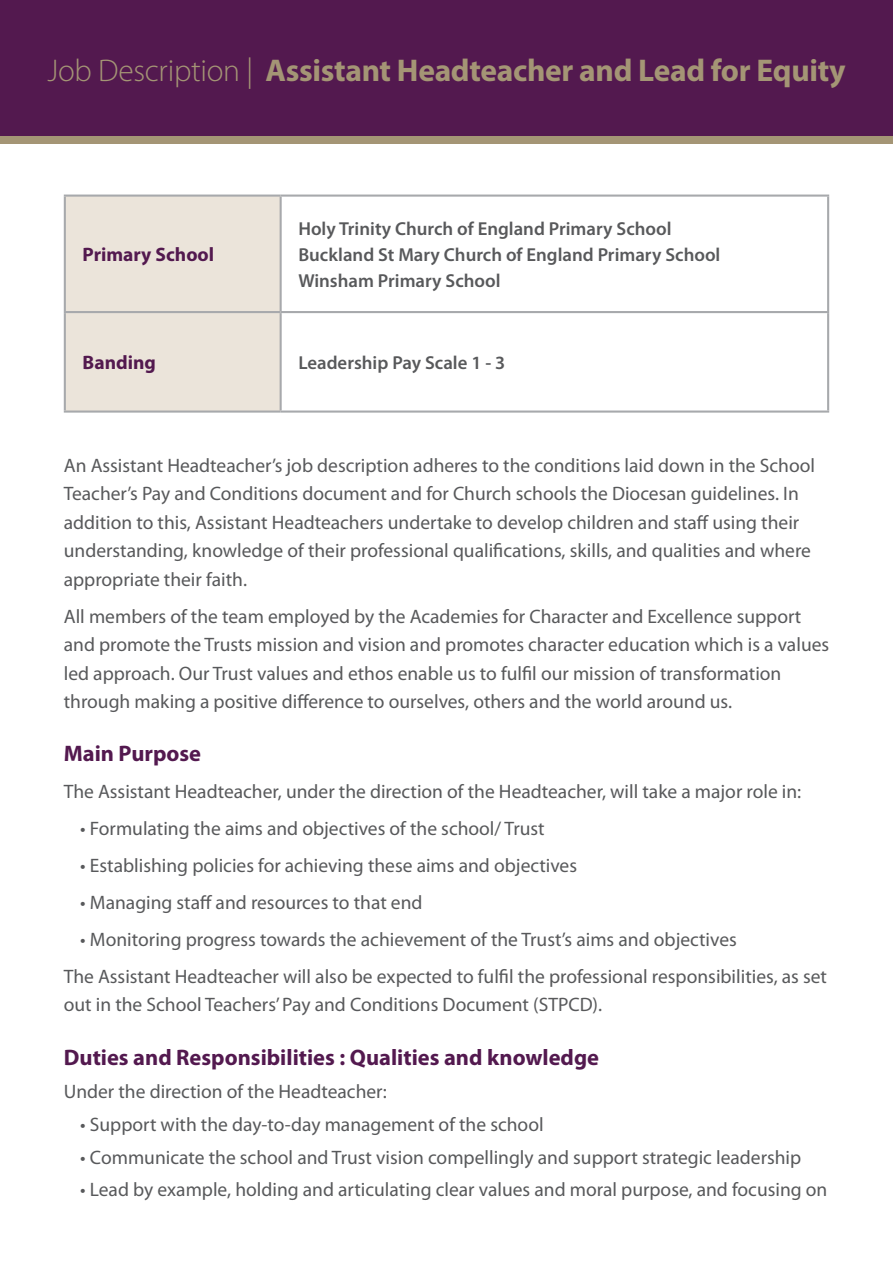
<style>
.page{position:relative;width:893px;height:1263px;background:#fff}
.page>*{position:absolute;margin:0;border:0;box-sizing:border-box;transform-origin:0 0}
.t1{font:700 31.5px "Myriad Pro";letter-spacing:-.01em;color:#a49575}
.t2{font:700 22.5px "Myriad Pro";color:#53194f}
.t3{font:19.5px/28.5px "Myriad Pro";color:#58595b}
.t4{font:700 19.5px "Myriad Pro";color:#53194f}
.t5{font:600 18.75px/26px "Myriad Pro";color:#58595b}
.s1{font-weight:300}
</style>
<div class="page">
<div style="left:66px;top:197px;width:214px;height:213px;background:#ebe4da"></div>
<hr style="left:64px;top:195px;width:217px;height:2px;background:#a7a9ac">
<hr style="left:64px;top:197px;width:2px;height:114px;background:#a7a9ac">
<hr style="left:281px;top:195px;width:548px;height:2px;background:#a7a9ac">
<hr style="left:280px;top:197px;width:2px;height:114px;background:#a7a9ac">
<hr style="left:827px;top:197px;width:2px;height:114px;background:#a7a9ac">
<hr style="left:64px;top:311px;width:217px;height:2px;background:#a7a9ac">
<hr style="left:64px;top:313px;width:2px;height:97px;background:#a7a9ac">
<hr style="left:281px;top:311px;width:548px;height:2px;background:#a7a9ac">
<hr style="left:280px;top:313px;width:2px;height:97px;background:#a7a9ac">
<hr style="left:827px;top:313px;width:2px;height:97px;background:#a7a9ac">
<hr style="left:64px;top:410px;width:217px;height:3px;background:#a7a9ac">
<hr style="left:281px;top:410px;width:548px;height:3px;background:#a7a9ac">
<div style="left:0;top:0;width:893px;height:136px;background:#53194f"></div>
<div style="left:0;top:136px;width:893px;height:8px;background:#a49575"></div>
<h1 class="t1" style="left:47px;top:53px;width:800px"><span class="s1">Job Description |</span> Assistant Headteacher and Lead for Equity</h1>
<p class="t4" style="left:83px;top:244px;width:133px">Primary School</p>
<p class="t5" style="left:298px;top:216px;width:424px">Holy Trinity Church of England Primary School<br>Buckland St Mary Church of England Primary School<br>Winsham Primary School</p>
<p class="t4" style="left:83px;top:352px;width:75px">Banding</p>
<p class="t5" style="left:298px;top:350px;width:208px">Leadership Pay Scale 1 - 3</p>
<p class="t3" style="left:64px;top:451px;width:753px">An Assistant Headteacher’s job description adheres to the conditions laid down in the School Teacher’s Pay and Conditions document and for Church schools the Diocesan guidelines. In addition to this, Assistant Headteachers undertake to develop children and staff using their understanding, knowledge of their professional qualifications, skills, and qualities and where appropriate their faith.</p>
<p class="t3" style="left:64px;top:602px;width:767px">All members of the team employed by the Academies for Character and Excellence support and promote the Trusts mission and vision and promotes character education which is a values led approach. Our Trust values and ethos enable us to fulfil our mission of transformation through making a positive difference to ourselves, others and the world around us.</p>
<p class="t2" style="left:64px;top:740px;width:139px">Main Purpose</p>
<p class="t3" style="left:64px;top:777px;width:739px">The Assistant Headteacher, under the direction of the Headteacher, will take a major role in:</p>
<p class="t3" style="left:80px;top:814px;width:466px">• Formulating the aims and objectives of the school/ Trust</p>
<p class="t3" style="left:80px;top:851px;width:498px">• Establishing policies for achieving these aims and objectives</p>
<p class="t3" style="left:80px;top:888px;width:344px">• Managing staff and resources to that end</p>
<p class="t3" style="left:64px;top:921px;width:765px;line-height:37px;text-indent:17px">• Monitoring progress towards the achievement of the Trust’s aims and objectives<br>The Assistant Headteacher will also be expected to fulfil the professional responsibilities, as set</p>
<p class="t3" style="left:64px;top:991px;width:540px">out in the School Teachers’ Pay and Conditions Document (STPCD).</p>
<p class="t2" style="left:64px;top:1045px;width:537px">Duties and Responsibilities : Qualities and knowledge</p>
<p class="t3" style="left:64px;top:1078px;width:325px">Under the direction of the Headteacher:</p>
<p class="t3" style="left:80px;top:1110px;width:465px">• Support with the day-to-day management of the school</p>
<p class="t3" style="left:80px;top:1143px;width:722px">• Communicate the school and Trust vision compellingly and support strategic leadership</p>
<p class="t3" style="left:80px;top:1176px;width:749px">• Lead by example, holding and articulating clear values and moral purpose, and focusing on</p>
</div>
